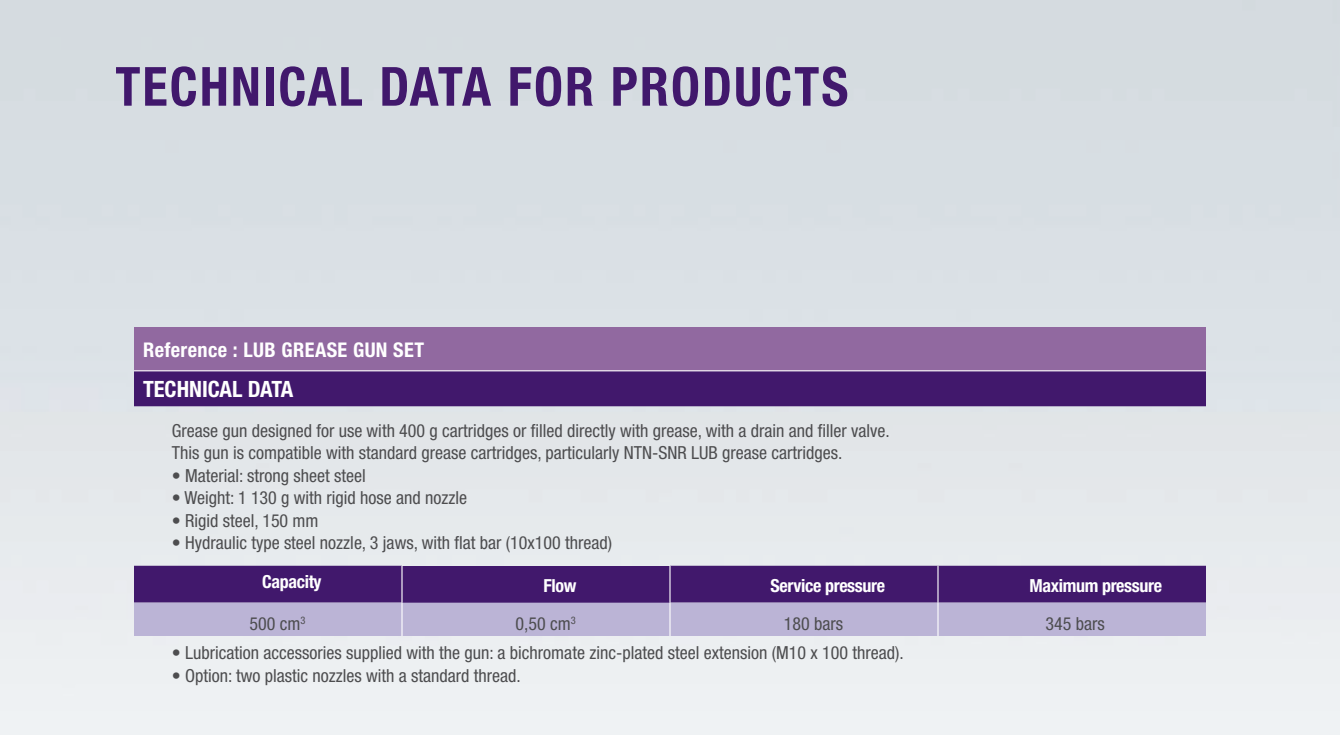
<style>
.page{position:relative;width:1340px;height:735px;background:#fff}
.page>*{position:absolute;margin:0;border:0;box-sizing:border-box;transform-origin:0 0}
.t1{font:700 condensed 54px "Helvetica Neue";letter-spacing:.04em;color:#41186c;scale:.96 1}
.t2{font:700 condensed 22.5px "Helvetica Neue";color:#fff}
.t3{font:700 condensed 20.25px "Helvetica Neue";letter-spacing:.02em;color:#fff}
.t4{font:condensed 18px/22.5px "Helvetica Neue";color:#4d4d4f}
.t5{font:700 condensed 18px "Helvetica Neue";letter-spacing:-.02em;color:#fff}
</style>
<div class="page">
<img style="left:0;top:0;width:1339px;height:735px">
<div style="left:134px;top:327px;width:1071px;height:44px;background:#9169a0"></div>
<svg style="left:134px;top:371px;width:1071px;height:232px;background:#b6adc7"></svg>
<div style="left:402px;top:566px;width:268px;height:37px;background:#41186c"></div>
<div style="left:134px;top:603px;width:1071px;height:33px;background:#bbb4d6"></div>
<hr style="left:134px;top:370px;width:268px;height:1px;background:#fff">
<hr style="left:402px;top:370px;width:268px;height:1px;background:#fff">
<hr style="left:670px;top:370px;width:268px;height:1px;background:#fff">
<hr style="left:938px;top:370px;width:267px;height:1px;background:#fff">
<hr style="left:401px;top:566px;width:1px;height:37px;background:#fff">
<hr style="left:669px;top:566px;width:1px;height:37px;background:#fff">
<hr style="left:937px;top:566px;width:1px;height:37px;background:#fff">
<hr style="left:401px;top:603px;width:1px;height:33px;background:#fff">
<hr style="left:669px;top:603px;width:1px;height:33px;background:#fff">
<hr style="left:937px;top:603px;width:1px;height:33px;background:#fff">
<h1 class="t1" style="left:115px;top:54px;width:765px">technical data for products</h1>
<p class="t3" style="left:143px;top:337px;width:282px">reference : LUB GrEaSE GUN SET</p>
<p class="t2" style="left:143px;top:376px;width:152px">Techni cal data</p>
<p class="t4" style="left:172px;top:419px;width:719px">Grease gun designed for use with 400 g cartridges or filled directly with grease, with a drain and filler valve.<br>This gun is compatible with standard grease cartridges, particularly NTN -SNR</p>
<p class="t4" style="left:691px;top:442px;width:153px">LUB grease cartridges.</p>
<p class="t4" style="left:172px;top:464px;width:196px">• Material: strong sheet steel</p>
<p class="t4" style="left:172px;top:487px;width:297px">• Weight: 1 130 g with rigid hose and nozzle</p>
<p class="t4" style="left:172px;top:509px;width:148px">• Rigid steel, 150 mm</p>
<p class="t4" style="left:172px;top:532px;width:442px">• Hydraulic type steel nozzle, 3 jaws, with flat bar (10x100 thread)</p>
<p class="t5" style="left:262px;top:571px;width:61px">Capacity</p>
<p class="t5" style="left:543px;top:575px;width:34px">Flow</p>
<p class="t5" style="left:770px;top:575px;width:116px">Service pressure</p>
<p class="t5" style="left:1029px;top:575px;width:134px">Maximum pressure</p>
<p class="t4" style="left:249px;top:612px;width:57px">500 cm<sup>3</sup></p>
<p class="t4" style="left:515px;top:612px;width:62px">0,50 cm<sup>3</sup></p>
<p class="t4" style="left:784px;top:612px;width:61px">180 bars</p>
<p class="t4" style="left:1045px;top:612px;width:61px">345 bars</p>
<p class="t4" style="left:172px;top:641px;width:733px">• Lubrication accessories supplied with the gun: a bichromate zinc-plated steel extension (M10 x 100 thread).</p>
<p class="t4" style="left:172px;top:664px;width:350px">• Option: two plastic nozzles with a standard thread.</p>
</div>
